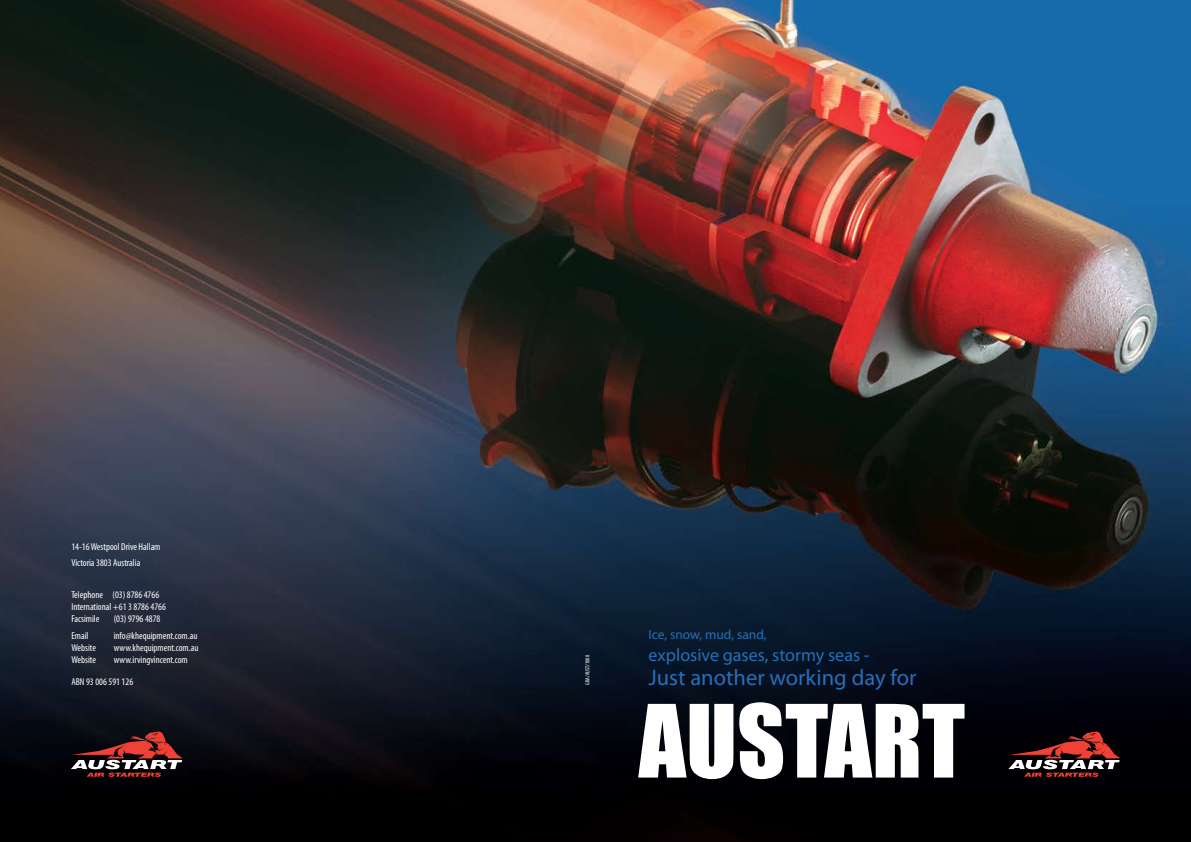
<style>
.page{position:relative;width:1191px;height:842px;background:#fff}
.page>*{position:absolute;margin:0;border:0;box-sizing:border-box;transform-origin:0 0}
.t1{font:93.2px "Impact";color:#fff}
.t2{font:22.5px "Myriad Pro";color:#276fb8}
.t3{font:18px "Myriad Pro";color:#276fb8}
.t4{font:13.5px "Myriad Pro";color:#276fb8}
.t5{font:condensed 10px/12px "Myriad Pro";color:#fff}
.t6{font:condensed 6px "Myriad Pro";color:#fff}
</style>
<div class="page">
<img style="left:0;top:0;width:1191px;height:842px">
<svg style="left:1008px;top:731px;width:112px;height:46px;background:#562c2d"></svg>
<svg style="left:71px;top:731px;width:112px;height:46px;background:#593132"></svg>
<p class="t5" style="left:71px;top:538px;width:91px;line-height:16.2px">14-16 Westpool Drive Hallam<br>Victoria 3803 Australia</p>
<p class="t5" style="left:71px;top:589px;width:96px">Telephone (03) 8786 4766<br>International +61 3 8786 4766<br>Facsimile</p>
<p class="t5" style="left:114px;top:613px;width:48px">(03) 9796 4878</p>
<p class="t5" style="left:71px;top:629px;width:19px">Email</p>
<p class="t5" style="left:114px;top:629px;width:85px">info@khequipment.com.au</p>
<p class="t5" style="left:71px;top:641px;width:26px">Website</p>
<p class="t5" style="left:114px;top:641px;width:86px">www.khequipment.com.au</p>
<p class="t5" style="left:71px;top:653px;width:26px">Website</p>
<p class="t5" style="left:71px;top:648px;width:118px;line-height:21.9px;text-indent:42px">www.irvingvincent.com<br>ABN 93 006 591 126</p>
<p class="t6" style="left:584px;top:685px;width:31px;rotate:-90deg">GBA/AUST/1008</p>
<h3 class="t4" style="left:648px;top:626px;width:120px">Ice, snow, mud, sand,</h3>
<h3 class="t3" style="left:648px;top:644px;width:222px">explosive gases, stormy seas -</h3>
<h2 class="t2" style="left:648px;top:664px;width:269px">Just another working day for</h2>
<h1 class="t1" style="left:638px;top:683px;width:328px">AUSTART</h1>
</div>
